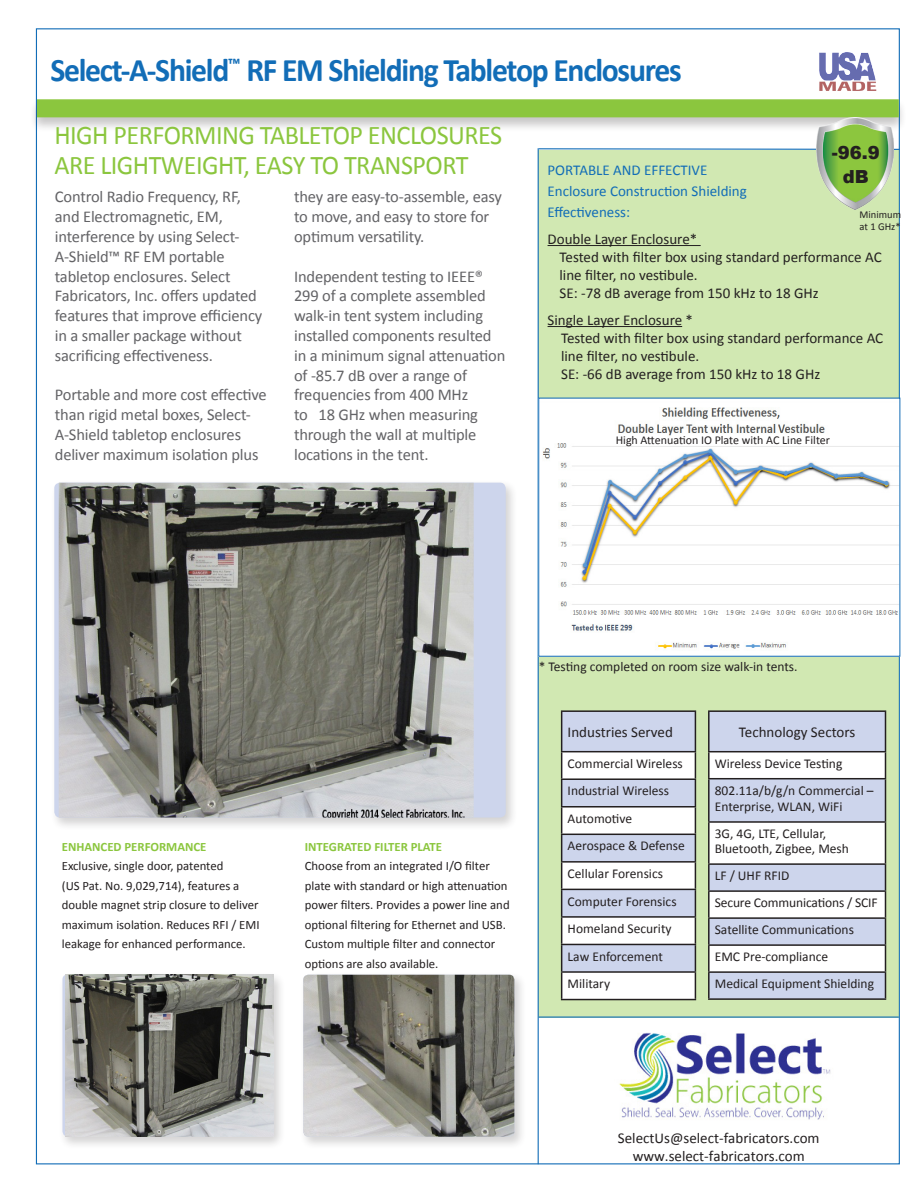
<style>
.page{position:relative;width:918px;height:1188px;background:#fff}
.page>*{position:absolute;margin:0;border:0;box-sizing:border-box;transform-origin:0 0}
.t1{font:700 33px "Calibri";letter-spacing:-.04em;color:#126db7;scale:.96 1}
.t2{font:27px/30px "Calibri";letter-spacing:-.02em;color:#8bc63e}
.t3{font:900 18px "Arial";color:#231f20}
.t4{font:16.5px/19.8px "Calibri";letter-spacing:-.01em;color:#636366}
.t5{font:15px/18px "Calibri";color:#231f20}
.t6{font:15px/21px "Calibri";color:#126db7}
.t7{font:13.5px/16.5px "Calibri";color:#231f20}
.t8{font:12.75px/19.5px "Calibri";color:#231f20}
.t9{font:700 12.75px "Calibri";color:#8bc63e}
.t10{font:12px "Calibri";color:#231f20}
.t11{font:10.5px "Calibri";color:#231f20}
</style>
<div class="page">
<div style="left:538px;top:150px;width:361px;height:868px;background:#d1e8b2"></div>
<div style="left:29px;top:98px;width:878px;height:34px;background:#231f20;opacity:.25"></div>
<div style="left:37px;top:99px;width:862px;height:18px;background:#8bc63e;border:2px solid #8bc63e"></div>
<svg style="left:539px;top:148px;width:361px;height:3px"></svg>
<div style="left:50px;top:480px;width:469px;height:351px;background:#231f20;opacity:.2"></div>
<div style="left:54px;top:483px;width:452px;height:335px;background:#cdd5ec;border-radius:6px"></div>
<img style="left:59px;top:483px;width:415px;height:335px">
<hr style="left:548px;top:245px;width:153px;height:1px;background:#231f20">
<hr style="left:548px;top:326px;width:134px;height:1px;background:#231f20">
<div style="left:59px;top:971px;width:227px;height:179px;background:#231f20;opacity:.2"></div>
<img style="left:619px;top:1032px;width:212px;height:88px">
<hr style="left:538px;top:148px;width:1px;height:1016px;background:#126db7">
<div style="left:299px;top:972px;width:228px;height:178px;background:#231f20;opacity:.2"></div>
<img style="left:303px;top:975px;width:211px;height:162px">
<hr style="left:539px;top:1017px;width:360px;height:1px;background:#126db7">
<div style="left:562px;top:711px;width:133px;height:41px;background:#cdd5ec"></div>
<hr style="left:561px;top:710px;width:135px;height:2px;background:#231f20">
<hr style="left:561px;top:712px;width:1px;height:39px;background:#231f20">
<hr style="left:695px;top:712px;width:1px;height:39px;background:#231f20">
<hr style="left:561px;top:751px;width:135px;height:1px;background:#231f20">
<svg style="left:561px;top:752px;width:135px;height:247px"></svg>
<hr style="left:561px;top:999px;width:135px;height:1px;background:#231f20">
<div style="left:710px;top:712px;width:175px;height:39px;background:#cdd5ec"></div>
<hr style="left:708px;top:710px;width:178px;height:2px;background:#231f20">
<hr style="left:708px;top:712px;width:2px;height:39px;background:#231f20">
<hr style="left:885px;top:712px;width:1px;height:39px;background:#231f20">
<hr style="left:708px;top:751px;width:178px;height:1px;background:#231f20">
<hr style="left:708px;top:752px;width:2px;height:26px;background:#231f20">
<hr style="left:708px;top:778px;width:178px;height:1px;background:#231f20">
<hr style="left:708px;top:779px;width:2px;height:42px;background:#231f20">
<hr style="left:708px;top:821px;width:178px;height:2px;background:#231f20">
<hr style="left:708px;top:823px;width:2px;height:40px;background:#231f20">
<hr style="left:708px;top:863px;width:178px;height:2px;background:#231f20">
<hr style="left:708px;top:865px;width:2px;height:25px;background:#231f20">
<hr style="left:708px;top:890px;width:178px;height:2px;background:#231f20">
<hr style="left:708px;top:892px;width:2px;height:25px;background:#231f20">
<hr style="left:708px;top:917px;width:178px;height:2px;background:#231f20">
<hr style="left:708px;top:944px;width:178px;height:2px;background:#231f20">
<hr style="left:708px;top:971px;width:178px;height:2px;background:#231f20">
<svg style="left:709px;top:752px;width:177px;height:246px"></svg>
<hr style="left:708px;top:998px;width:178px;height:2px;background:#231f20">
<hr style="left:708px;top:946px;width:2px;height:25px;background:#231f20">
<hr style="left:708px;top:919px;width:2px;height:25px;background:#231f20">
<hr style="left:708px;top:973px;width:2px;height:25px;background:#231f20">
<img style="left:817px;top:117px;width:76px;height:93px">
<img style="left:65px;top:974px;width:209px;height:163px">
<img style="left:819px;top:52px;width:58px;height:39px">
<img style="left:540px;top:400px;width:358px;height:255px">
<div style="left:538px;top:398px;width:362px;height:259px;border:1px solid #126db7"></div>
<p class="t1" style="left:50px;top:49px;width:659px">Select-A-Shield<sup>™</sup> RF EM Shielding Tabletop Enclosures</p>
<p class="t2" style="left:54px;top:120px;width:449px">HIGH PERFORMING TABLETOP ENCLOSURES<br>ARE LIGHTWEIGHT, EASY TO TRANSPORT</p>
<p class="t4" style="left:55px;top:187px;width:209px">Control Radio Frequency, RF, and Electromagnetic, EM, interference by using Select-<br>A-Shield™ RF EM portable tabletop enclosures. Select<br>Fabricators, Inc. offers updated features that improve efficiency in a smaller package without sacrificing effectiveness.</p>
<p class="t4" style="left:55px;top:385px;width:214px">Portable and more cost effective than rigid metal boxes, Select-<br>A-Shield tabletop enclosures deliver maximum isolation plus</p>
<p class="t4" style="left:294px;top:187px;width:209px">they are easy-to-assemble, easy to move, and easy to store for optimum versatility.</p>
<p class="t4" style="left:294px;top:266px;width:213px">Independent testing to IEEE®<br>299 of a complete assembled walk-in tent system including installed components resulted in a minimum signal attenuation of -85.7 dB over a range of frequencies from 400 MHz<br>to 18 GHz when measuring through the wall at multiple locations in the tent.</p>
<p class="t3" style="left:832px;top:140px;width:50px">-96.9</p>
<p class="t3" style="left:843px;top:164px;width:28px">dB</p>
<p class="t11" style="left:860px;top:208px;width:43px">Minimum</p>
<p class="t11" style="left:860px;top:220px;width:43px">at 1 GHz*</p>
<p class="t6" style="left:548px;top:159px;width:161px">PORTABLE AND EFFECTIVE</p>
<p class="t6" style="left:548px;top:180px;width:201px">Enclosure Construction Shielding<br>Effectiveness:</p>
<p class="t5" style="left:548px;top:230px;width:151px">Double Layer Enclosure*</p>
<p class="t5" style="left:560px;top:248px;width:324px">Tested with filter box using standard performance AC line filter, no vestibule.</p>
<p class="t5" style="left:560px;top:284px;width:261px">SE: -78 dB average from 150 kHz to 18 GHz</p>
<p class="t5" style="left:548px;top:311px;width:147px">Single Layer Enclosure *</p>
<p class="t5" style="left:561px;top:329px;width:324px">Tested with filter box using standard performance AC line filter, no vestibule.</p>
<p class="t5" style="left:561px;top:365px;width:261px">SE: -66 dB average from 150 kHz to 18 GHz</p>
<p class="t10" style="left:616px;top:433px;width:216px">High Attenuation IO Plate with AC Line Filter</p>
<p class="t9" style="left:62px;top:838px;width:146px">ENHANCED PERFORMANCE</p>
<p class="t8" style="left:62px;top:856px;width:199px">Exclusive, single door, patented<br>(US Pat. No. 9,029,714), features a double magnet strip closure to deliver maximum isolation. Reduces RFI / EMI leakage for enhanced performance.</p>
<p class="t9" style="left:305px;top:838px;width:139px">INTEGRATED FILTER PLATE</p>
<p class="t8" style="left:305px;top:856px;width:206px">Choose from an integrated I/O filter plate with standard or high attenuation power filters. Provides a power line and optional filtering for Ethernet and USB.<br>Custom multiple filter and connector options are also available.</p>
<p class="t7" style="left:539px;top:658px;width:260px">* Testing completed on room size walk-in tents.</p>
<p class="t5" style="left:568px;top:723px;width:107px">Industries Served</p>
<p class="t7" style="left:568px;top:755px;width:117px">Commercial Wireless</p>
<p class="t7" style="left:568px;top:783px;width:103px">Industrial Wireless</p>
<p class="t7" style="left:568px;top:810px;width:66px">Automotive</p>
<p class="t7" style="left:568px;top:838px;width:119px">Aerospace &amp; Defense</p>
<p class="t7" style="left:568px;top:865px;width:97px">Cellular Forensics</p>
<p class="t7" style="left:568px;top:893px;width:110px">Computer Forensics</p>
<p class="t7" style="left:568px;top:920px;width:105px">Homeland Security</p>
<p class="t7" style="left:568px;top:948px;width:97px">Law Enforcement</p>
<p class="t7" style="left:568px;top:975px;width:44px">Military</p>
<p class="t5" style="left:739px;top:723px;width:118px">Technology Sectors</p>
<p class="t7" style="left:715px;top:755px;width:129px">Wireless Device Testing</p>
<p class="t7" style="left:715px;top:782px;width:160px">802.11a/b/g/n Commercial –<br>Enterprise, WLAN, WiFi</p>
<p class="t7" style="left:715px;top:826px;width:136px;line-height:15px">3G, 4G, LTE, Cellular,<br>Bluetooth, Zigbee, Mesh</p>
<p class="t7" style="left:715px;top:868px;width:76px">LF / UHF RFID</p>
<p class="t7" style="left:715px;top:895px;width:164px">Secure Communications / SCIF</p>
<p class="t7" style="left:715px;top:922px;width:141px">Satellite Communications</p>
<p class="t7" style="left:715px;top:949px;width:115px">EMC Pre-compliance</p>
<p class="t7" style="left:715px;top:976px;width:161px">Medical Equipment Shielding</p>
<p class="t5" style="left:618px;top:1129px;width:203px">SelectUs@select-fabricators.com</p>
<p class="t5" style="left:633px;top:1147px;width:174px">www.select-fabricators.com</p>
</div>
